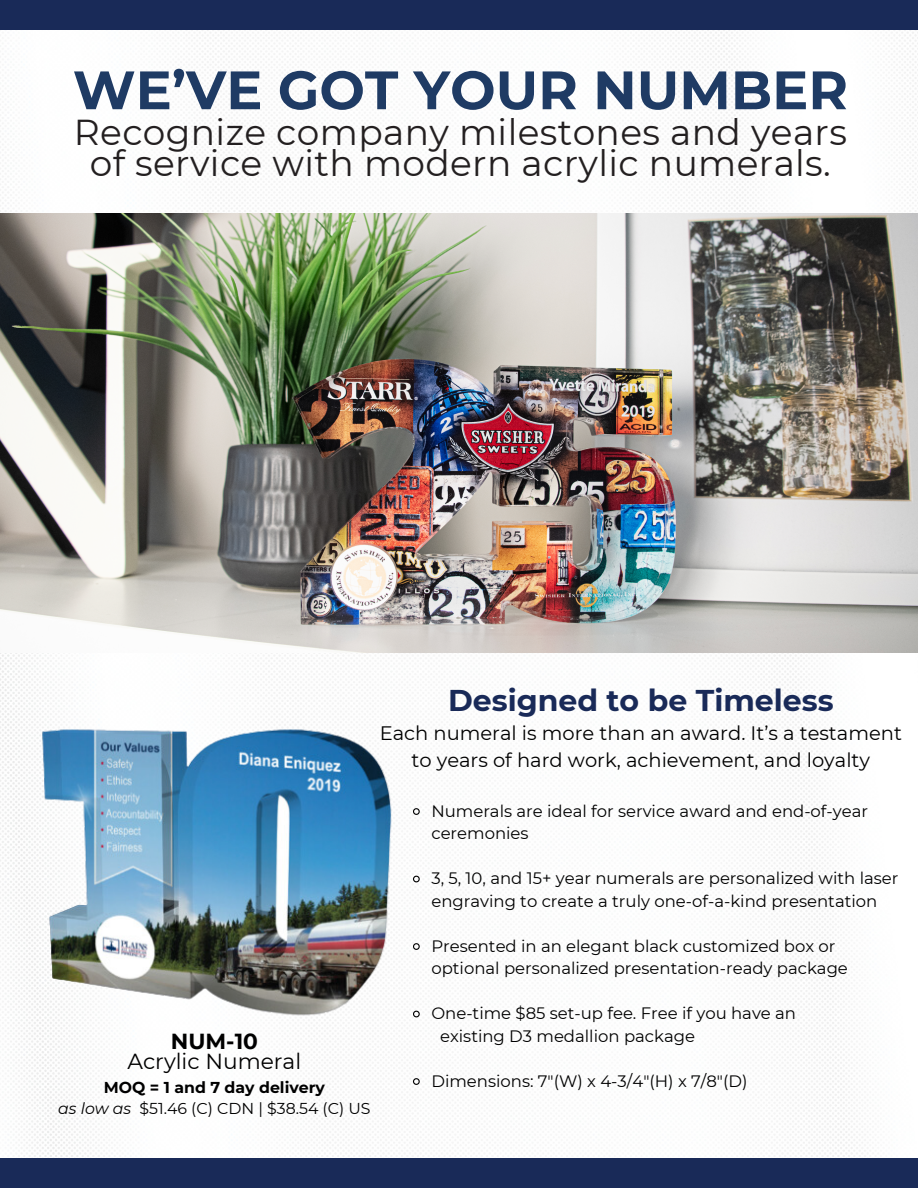
<style>
.page{position:relative;width:918px;height:1188px;background:#fff}
.page>*{position:absolute;margin:0;border:0;box-sizing:border-box;transform-origin:0 0}
.t1{font:700 54px "Montserrat";color:#1f3b64}
.t2{font:36px/30.3px "Montserrat";letter-spacing:.01em;color:#231f20;text-align:center}
.t3{font:700 30px "Montserrat";color:#192a58}
.t4{font:21.75px "Montserrat";color:#000}
.t5{font:700 21.75px "Montserrat";color:#000}
.t6{font:19.5px/27px "Montserrat";color:#000;text-align:center}
.t7{font:16.5px/22.5px "Montserrat";color:#000}
.t8{font:15.75px "Montserrat";color:#000}
.t9{font:700 15.75px "Montserrat";color:#000}
.s1{font-style:italic}
</style>
<div class="page">
<div style="left:0;top:1158px;width:918px;height:30px;background:#192a58"></div>
<div style="left:0;top:0;width:918px;height:30px;background:#192a58"></div>
<img style="left:0;top:213px;width:918px;height:439px">
<img style="left:0;top:699px;width:403px;height:340px">
<svg style="left:412px;top:807px;width:9px;height:9px"></svg>
<svg style="left:412px;top:875px;width:9px;height:8px"></svg>
<svg style="left:412px;top:942px;width:9px;height:9px"></svg>
<svg style="left:412px;top:1010px;width:9px;height:8px"></svg>
<svg style="left:412px;top:1077px;width:9px;height:9px"></svg>
<p class="t1" style="left:73px;top:57px;width:777px">WE’VE GOT YOUR NUMBER</p>
<h2 class="t2" style="left:74px;top:117px;width:775px">Recognize company milestones and years of service with modern acrylic numerals.</h2>
<p class="t5" style="left:171px;top:1028px;width:89px">NUM-10</p>
<p class="t4" style="left:127px;top:1048px;width:175px">Acrylic Numeral</p>
<p class="t9" style="left:104px;top:1078px;width:223px">MOQ = 1 and 7 day delivery</p>
<p class="t8" style="left:58px;top:1099px;width:314px"><span class="s1">as low as</span> $51.46 (C) CDN | $38.54 (C) US</p>
<h3 class="t3" style="left:448px;top:682px;width:387px">Designed to be Timeless</h3>
<h3 class="t6" style="left:380px;top:720px;width:524px">Each numeral is more than an award. It’s a testament to years of hard work, achievement, and loyalty</h3>
<p class="t7" style="left:431px;top:799px;width:438px">Numerals are ideal for service award and end-of-year ceremonies</p>
<p class="t7" style="left:431px;top:867px;width:469px">3, 5, 10, and 15+ year numerals are personalized with laser engraving to create a truly one-of-a-kind presentation</p>
<p class="t7" style="left:431px;top:934px;width:418px">Presented in an elegant black customized box or optional personalized presentation-ready package</p>
<p class="t7" style="left:431px;top:1002px;width:366px">One-time $85 set-up fee. Free if you have an</p>
<p class="t7" style="left:440px;top:1024px;width:257px">existing D3 medallion package</p>
<p class="t7" style="left:431px;top:1069px;width:318px">Dimensions: 7"(W) x 4-3/4"(H) x 7/8"(D)</p>
</div>
